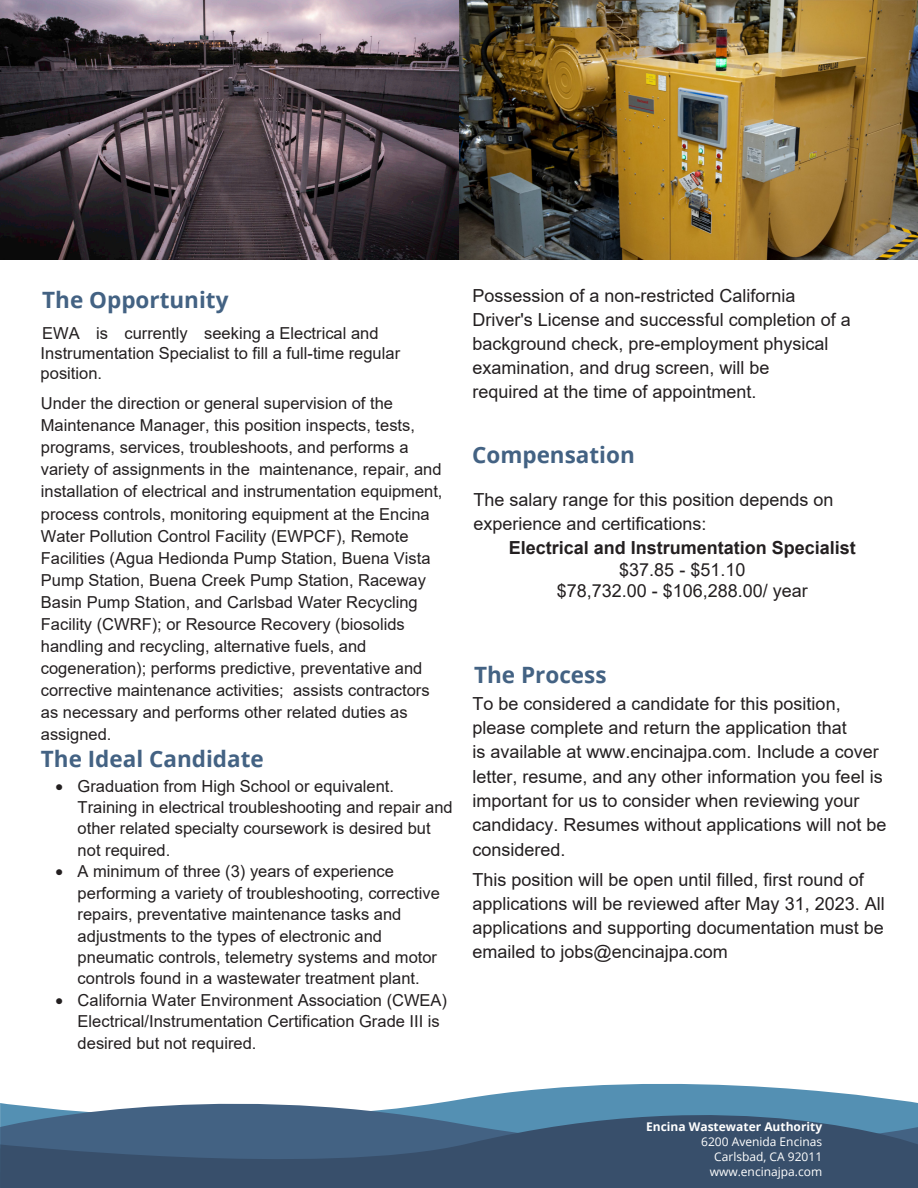
<style>
.page{position:relative;width:918px;height:1188px;background:#fff}
.page>*{position:absolute;margin:0;border:0;box-sizing:border-box;transform-origin:0 0}
.t1{font:700 22.5px "Open Sans";color:#436283}
.t2{font:18px/24px "Arial";color:#231f20}
.t3{font:700 18px "Arial";color:#231f20}
.t4{font:16.5px/22px "Arial";color:#231f20}
.t5{font:12px "Open Sans";color:#fff}
.t6{font:700 12px "Open Sans";color:#fff}
</style>
<div class="page">
<svg style="left:1px;top:1084px;width:917px;height:104px;background:#5a7691"></svg>
<hr style="left:0;top:1103px;width:1px;height:45px;background:#5490b3">
<hr style="left:0;top:1127px;width:1px;height:45px;background:#436283">
<hr style="left:0;top:1144px;width:1px;height:44px;background:#384f6b">
<img style="left:0;top:0;width:918px;height:259px">
<p class="t1" style="left:42px;top:284px;width:188px">The Opportunity</p>
<p class="t4" style="left:41px;top:323px;width:361px;line-height:19.8px">EWA is currently seeking a Electrical and<br>Instrumentation Specialist to fill a full-time regular position.</p>
<p class="t4" style="left:41px;top:392px;width:403px">Under the direction or general supervision of the Maintenance Manager, this position inspects, tests, programs, services, troubleshoots, and performs a variety of assignments in the maintenance, repair, and installation of electrical and instrumentation equipment, process controls, monitoring equipment at the Encina Water Pollution Control Facility (EWPCF), Remote Facilities (Agua Hedionda Pump Station, Buena Vista Pump Station, Buena Creek Pump Station, Raceway Basin Pump Station, and Carlsbad Water Recycling Facility (CWRF); or Resource Recovery (biosolids handling and recycling, alternative fuels, and cogeneration); performs predictive, preventative and corrective maintenance activities; assists contractors as necessary and performs other related duties as assigned.</p>
<p class="t1" style="left:41px;top:743px;width:224px">The Ideal Candidate</p>
<p class="t4" style="left:78px;top:775px;width:377px;line-height:21.5px;text-indent:-22px">• Graduation from High School or equivalent.<br>Training in electrical troubleshooting and repair and other related specialty coursework is desired but not required.</p>
<p class="t4" style="left:78px;top:861px;width:364px;line-height:21.5px;text-indent:-22px">• A minimum of three (3) years of experience performing a variety of troubleshooting, corrective repairs, preventative maintenance tasks and adjustments to the types of electronic and pneumatic controls, telemetry systems and motor controls found in a wastewater treatment plant.</p>
<p class="t4" style="left:78px;top:989px;width:371px;line-height:21.5px;text-indent:-22px">• California Water Environment Association (CWEA)<br>Electrical/Instrumentation Certification Grade III is desired but not required.</p>
<p class="t2" style="left:472px;top:283px;width:380px">Possession of a non-restricted California Driver's License and successful completion of a background check, pre-employment physical examination, and drug screen, will be<br>required at the time of appointment.</p>
<h1 class="t1" style="left:472px;top:438px;width:164px">Compensation</h1>
<p class="t2" style="left:473px;top:488px;width:362px">The salary range for this position depends on experience and certifications:</p>
<p class="t3" style="left:509px;top:535px;width:349px">Electrical and Instrumentation Specialist</p>
<p class="t2" style="left:557px;top:558px;width:253px;line-height:21.6px;text-align:center">$37.85 - $51.10<br>$78,732.00 - $106,288.00/ year</p>
<h1 class="t1" style="left:474px;top:659px;width:134px">The Process</h1>
<p class="t2" style="left:472px;top:691px;width:416px">To be considered a candidate for this position, please complete and return the application that<br>is available at www.encinajpa.com. Include a cover letter, resume, and any other information you feel is important for us to consider when reviewing your candidacy. Resumes without applications will not be considered.</p>
<p class="t2" style="left:473px;top:867px;width:414px">This position will be open until filled, first round of applications will be reviewed after May 31, 2023. All applications and supporting documentation must be emailed to jobs@encinajpa.com</p>
<p class="t6" style="left:646px;top:1118px;width:178px">Encina Wastewater Authority</p>
<p class="t5" style="left:701px;top:1133px;width:123px">6200 Avenida Encinas</p>
<p class="t5" style="left:714px;top:1148px;width:109px">Carlsbad, CA 92011</p>
<p class="t5" style="left:710px;top:1163px;width:114px">www.encinajpa.com</p>
</div>
